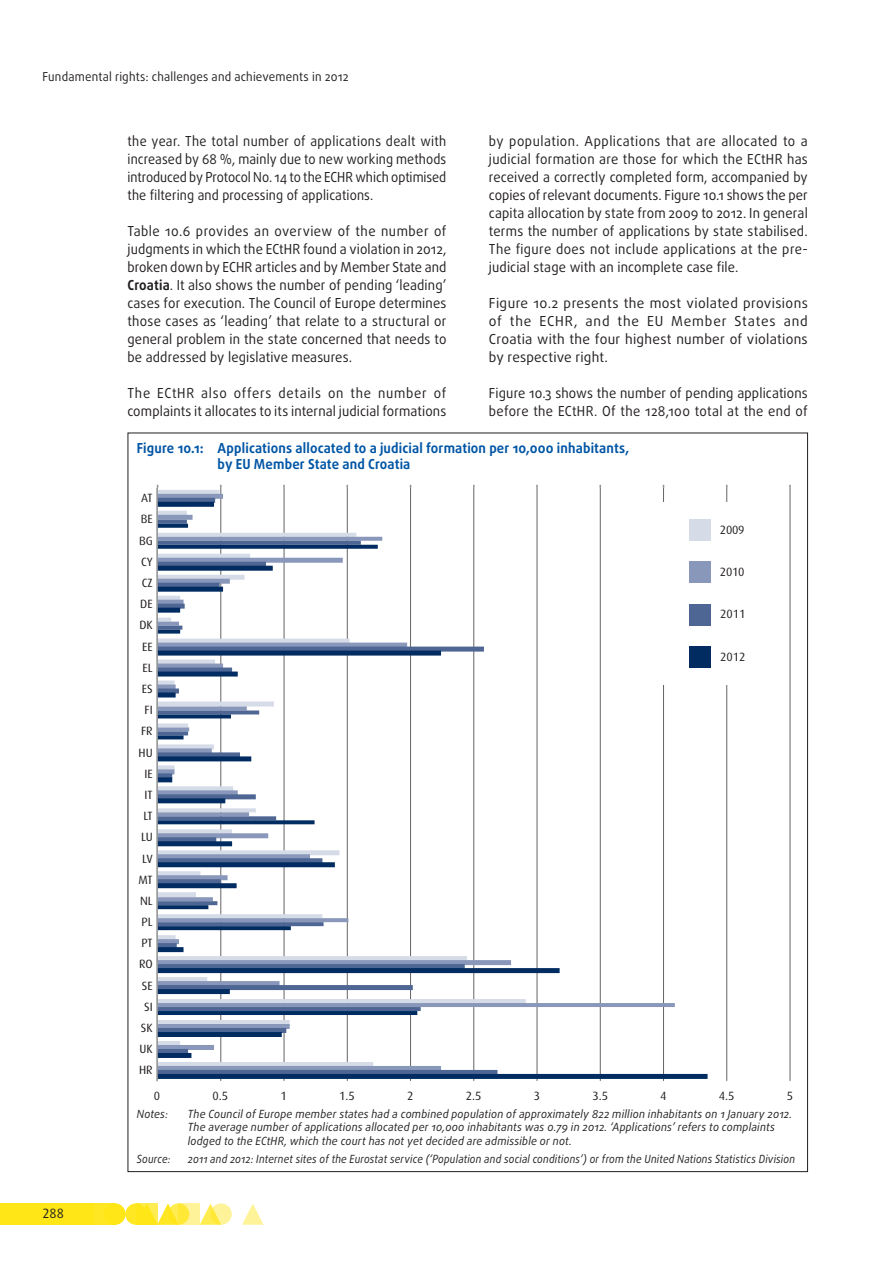
<style>
.page{position:relative;width:893px;height:1263px;background:#fff}
.page>*{position:absolute;margin:0;border:0;box-sizing:border-box;transform-origin:0 0}
.body{font:13.8px/18px "Daxline Pro";letter-spacing:.015em;color:#231f20;text-align:justify;scale:.95 1}
.body-2{font:13.8px/18px "Daxline Pro";letter-spacing:.015em;color:#231f20;text-align:justify;scale:.92 1}
.body-3{font:13.8px/18px "Daxline Pro";letter-spacing:.015em;color:#231f20;text-align:justify}
.figure_title{font:700 13.8px/16.5px "Daxline Pro";letter-spacing:.01em;color:#0155a5;scale:.95 1}
.t1{font:13.5px "Dax";color:#231f20}
.t2{font:12.3px "Daxline Pro";letter-spacing:.015em;color:#231f20;scale:.95 1}
.t3{font:12px/21.1px "Dax";color:#231f20;text-align:center}
.TABLE_source_notes{font:italic 11.25px/13.5px "Daxline Pro";letter-spacing:.015em;color:#231f20;scale:.95 1}
.TABLE_source_notes-2{font:italic 11.25px "Daxline Pro";letter-spacing:.015em;color:#231f20;scale:.9 1}
.s1{font-weight:700}
</style>
<div class="page">
<div style="left:0;top:1203px;width:94px;height:22px;background:#ffe616"></div>
<svg style="left:125px;top:1203px;width:22px;height:22px"></svg>
<div style="left:94px;top:1203px;width:21px;height:22px;background:#ffe724"></div>
<svg style="left:200px;top:1203px;width:18px;height:22px"></svg>
<svg style="left:242px;top:1203px;width:21px;height:22px"></svg>
<div style="left:104px;top:1203px;width:21px;height:22px;background:#ffe616;border-radius:50%"></div>
<svg style="left:157px;top:1203px;width:18px;height:22px"></svg>
<svg style="left:168px;top:1203px;width:21px;height:22px"></svg>
<svg style="left:210px;top:1203px;width:22px;height:22px"></svg>
<svg style="left:136px;top:1203px;width:21px;height:22px"></svg>
<svg style="left:179px;top:1203px;width:21px;height:22px"></svg>
<hr style="left:220px;top:488px;width:1px;height:593px;background:#231f20">
<hr style="left:284px;top:488px;width:1px;height:593px;background:#231f20">
<hr style="left:347px;top:488px;width:1px;height:593px;background:#231f20">
<hr style="left:410px;top:488px;width:1px;height:593px;background:#231f20">
<hr style="left:473px;top:488px;width:1px;height:593px;background:#231f20">
<hr style="left:537px;top:488px;width:1px;height:593px;background:#231f20">
<hr style="left:600px;top:488px;width:1px;height:593px;background:#231f20">
<hr style="left:663px;top:488px;width:1px;height:593px;background:#231f20">
<hr style="left:726px;top:488px;width:1px;height:593px;background:#231f20">
<hr style="left:790px;top:488px;width:1px;height:593px;background:#231f20">
<div style="left:663px;top:502px;width:109px;height:183px;background:#fff"></div>
<div style="left:689px;top:604px;width:22px;height:21px;background:#4e6693"></div>
<div style="left:689px;top:646px;width:22px;height:22px;background:#002c62"></div>
<div style="left:689px;top:561px;width:22px;height:22px;background:#8897ba"></div>
<div style="left:689px;top:519px;width:22px;height:21px;background:#d6dbe8"></div>
<svg style="left:158px;top:502px;width:550px;height:577px"></svg>
<hr style="left:156px;top:488px;width:2px;height:593px;background:#8c8e8f">
<p class="t2" style="left:43px;top:68px;width:324px">Fundamental rights: challenges and achievements in 2012</p>
<p class="body-2" style="left:127px;top:132px;width:348px">the year. The total number of applications dealt with increased by 68 %, mainly due to new working methods introduced by Protocol No. 14 to the ECHR which optimised the filtering and processing of applications.</p>
<p class="body" style="left:127px;top:222px;width:337px">Table 10.6 provides an overview of the number of judgments in which the ECtHR found a violation in 2012, broken down by ECHR articles and by Member State and <span class="s1">Croatia</span>. It also shows the number of pending ‘leading’ cases for execution. The Council of Europe determines those cases as ‘leading’ that relate to a structural or general problem in the state concerned that needs to be addressed by legislative measures.</p>
<p class="body" style="left:127px;top:384px;width:337px">The ECtHR also offers details on the number of complaints it allocates to its internal judicial formations</p>
<p class="body" style="left:489px;top:132px;width:337px">by population. Applications that are allocated to a judicial formation are those for which the ECtHR has received a correctly completed form, accompanied by copies of relevant documents. Figure 10.1 shows the per capita allocation by state from 2009 to 2012. In general terms the number of applications by state stabilised.<br>The figure does not include applications at the pre&shy;judicial stage with an incomplete case file.</p>
<p class="body-3" style="left:489px;top:294px;width:320px">Figure 10.2 presents the most violated provisions of the ECHR, and the EU Member States and Croatia with the four highest number of violations by respective right.</p>
<p class="body" style="left:489px;top:384px;width:337px">Figure 10.3 shows the number of pending applications before the ECtHR. Of the 128,100 total at the end of</p>
<p class="figure_title" style="left:218px;top:439px;width:435px;text-indent:-81px">Figure 10.1: Applications allocated to a judicial formation per 10,000 inhabitants, by EU Member State and Croatia</p>
<p class="t1" style="left:43px;top:1206px;width:23px">288</p>
<p class="t3" style="left:139px;top:488px;width:16px">AT<br>BE<br>BG<br>CY<br>CZ<br>DE<br>DK<br>EE<br>EL<br>ES<br>FI<br>FR<br>HU<br>IE<br>IT<br>LT<br>LU<br>LV<br>MT<br>NL<br>PL<br>PT<br>RO<br>SE<br>SI<br>SK<br>UK<br>HR</p>
<p class="TABLE_source_notes" style="left:137px;top:1107px;width:34px">Notes:</p>
<p class="TABLE_source_notes" style="left:188px;top:1107px;width:638px">The Council of Europe member states had a combined population of approximately 822 million inhabitants on 1 January 2012.<br>The average number of applications allocated per 10,000 inhabitants was 0.79 in 2012. ‘Applications’ refers to complaints lodged to the ECtHR, which the court has not yet decided are admissible or not.</p>
<p class="TABLE_source_notes-2" style="left:137px;top:1151px;width:39px">Source:</p>
<p class="TABLE_source_notes-2" style="left:188px;top:1151px;width:676px">2011 and 2012: Internet sites of the Eurostat service (‘Population and social conditions’) or from the United Nations Statistics Division</p>
<p class="t3" style="left:720px;top:519px;width:26px">2009</p>
<p class="t3" style="left:720px;top:561px;width:26px">2010</p>
<p class="t3" style="left:720px;top:604px;width:27px">2011</p>
<p class="t3" style="left:720px;top:646px;width:27px">2012</p>
<p class="t3" style="left:154px;top:1085px;width:8px">0</p>
<p class="t3" style="left:213px;top:1085px;width:17px">0.5</p>
<p class="t3" style="left:281px;top:1085px;width:8px">1</p>
<p class="t3" style="left:339px;top:1085px;width:17px">1.5</p>
<p class="t3" style="left:407px;top:1085px;width:8px">2</p>
<p class="t3" style="left:466px;top:1085px;width:17px">2.5</p>
<p class="t3" style="left:534px;top:1085px;width:8px">3</p>
<p class="t3" style="left:592px;top:1085px;width:17px">3.5</p>
<p class="t3" style="left:660px;top:1085px;width:8px">4</p>
<p class="t3" style="left:719px;top:1085px;width:17px">4.5</p>
<p class="t3" style="left:787px;top:1085px;width:8px">5</p>
</div>
